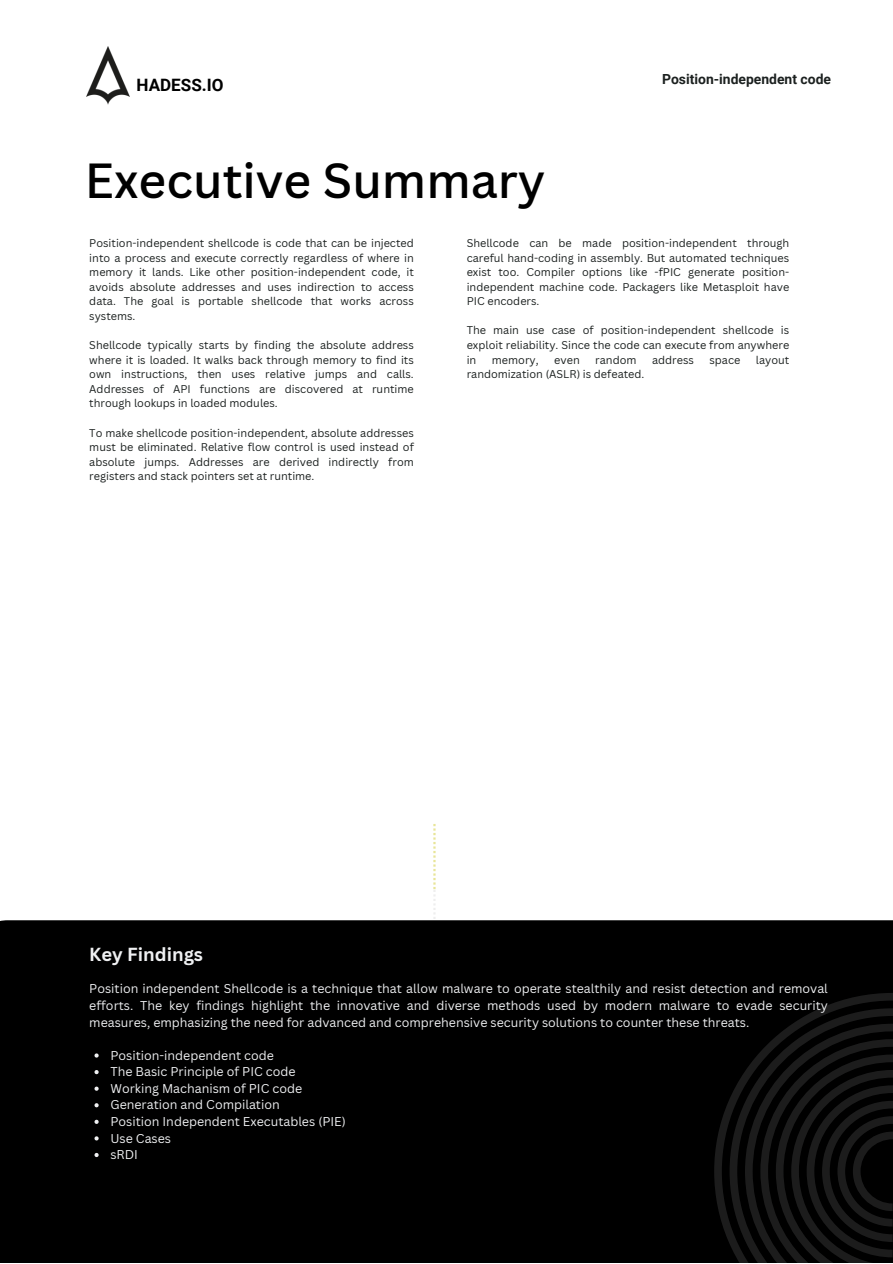
<style>
.page{position:relative;width:893px;height:1264px;background:#fff}
.page>*{position:absolute;margin:0;border:0;box-sizing:border-box;transform-origin:0 0}
.t1{font:500 48px "Canva Sans";color:#000}
.t2{font:700 18.45px "Canva Sans";color:#eff0f2}
.t3{font:700 17.1px "Roboto";color:#000}
.t4{font:700 13.95px "Roboto";color:#1c2120}
.t5{font:12.45px/16.5px "Canva Sans";color:#eff0f2;text-align:justify}
.t6{font:10.95px/14.5px "Canva Sans";color:#1c2120;text-align:justify}
</style>
<div class="page">
<div style="left:0;top:920px;width:892px;height:342px;background:#000"></div>
<svg style="left:433px;top:824px;width:2px;height:130px"></svg>
<svg style="left:714px;top:992px;width:178px;height:270px;background:#050505"></svg>
<svg style="left:729px;top:1008px;width:163px;height:254px;background:#0c0c0c"></svg>
<div style="left:0;top:921px;width:314px;height:206px;background:#000"></div>
<svg style="left:94px;top:1136px;width:5px;height:4px"></svg>
<svg style="left:94px;top:1152px;width:5px;height:4px"></svg>
<img style="left:86px;top:47px;width:44px;height:57px">
<p class="t3" style="left:137px;top:75px;width:88px">HADESS.IO</p>
<p class="t4" style="left:662px;top:71px;width:170px">Position-independent code</p>
<p class="t1" style="left:85px;top:146px;width:462px">Executive Summary</p>
<p class="t6" style="left:89px;top:235px;width:326px">Position-independent shellcode is code that can be injected into a process and execute correctly regardless of where in memory it lands. Like other position-independent code, it avoids absolute addresses and uses indirection to access data. The goal is portable shellcode that works across systems.</p>
<p class="t6" style="left:89px;top:337px;width:326px">Shellcode typically starts by finding the absolute address where it is loaded. It walks back through memory to find its own instructions, then uses relative jumps and calls.<br>Addresses of API functions are discovered at runtime through lookups in loaded modules.</p>
<p class="t6" style="left:89px;top:425px;width:326px">To make shellcode position-independent, absolute addresses must be eliminated. Relative flow control is used instead of absolute jumps. Addresses are derived indirectly from registers and stack pointers set at runtime.</p>
<p class="t6" style="left:466px;top:235px;width:324px">Shellcode can be made position-independent through careful hand-coding in assembly. But automated techniques exist too. Compiler options like -fPIC generate position&shy;independent machine code. Packagers like Metasploit have PIC encoders.</p>
<p class="t6" style="left:466px;top:323px;width:324px">The main use case of position-independent shellcode is exploit reliability. Since the code can execute from anywhere in</p>
<p class="t6" style="left:492px;top:352px;width:48px">memory,</p>
<p class="t6" style="left:554px;top:352px;width:27px">even</p>
<p class="t6" style="left:595px;top:352px;width:43px">random</p>
<p class="t6" style="left:652px;top:352px;width:43px">address</p>
<p class="t6" style="left:709px;top:352px;width:32px">space</p>
<p class="t6" style="left:755px;top:352px;width:35px">layout</p>
<p class="t6" style="left:466px;top:367px;width:179px">randomization (ASLR) is defeated.</p>
<p class="t2" style="left:89px;top:941px;width:115px">Key Findings</p>
<p class="t5" style="left:89px;top:980px;width:740px">Position independent Shellcode is a technique that allow malware to operate stealthily and resist detection and removal efforts. The key findings highlight the innovative and diverse methods used by modern malware to evade security measures, emphasizing the need for advanced and comprehensive security solutions to counter these threats.</p>
<p class="t5" style="left:110px;top:1046px;width:165px">Position-independent code</p>
<p class="t5" style="left:110px;top:1063px;width:187px">The Basic Principle of PIC code</p>
<p class="t5" style="left:110px;top:1079px;width:193px">Working Machanism of PIC code</p>
<p class="t5" style="left:110px;top:1096px;width:171px">Generation and Compilation</p>
<p class="t5" style="left:110px;top:1112px;width:237px">Position Independent Executables (PIE)</p>
<p class="t5" style="left:110px;top:1129px;width:62px">Use Cases</p>
<p class="t5" style="left:110px;top:1145px;width:29px">sRDI</p>
</div>
